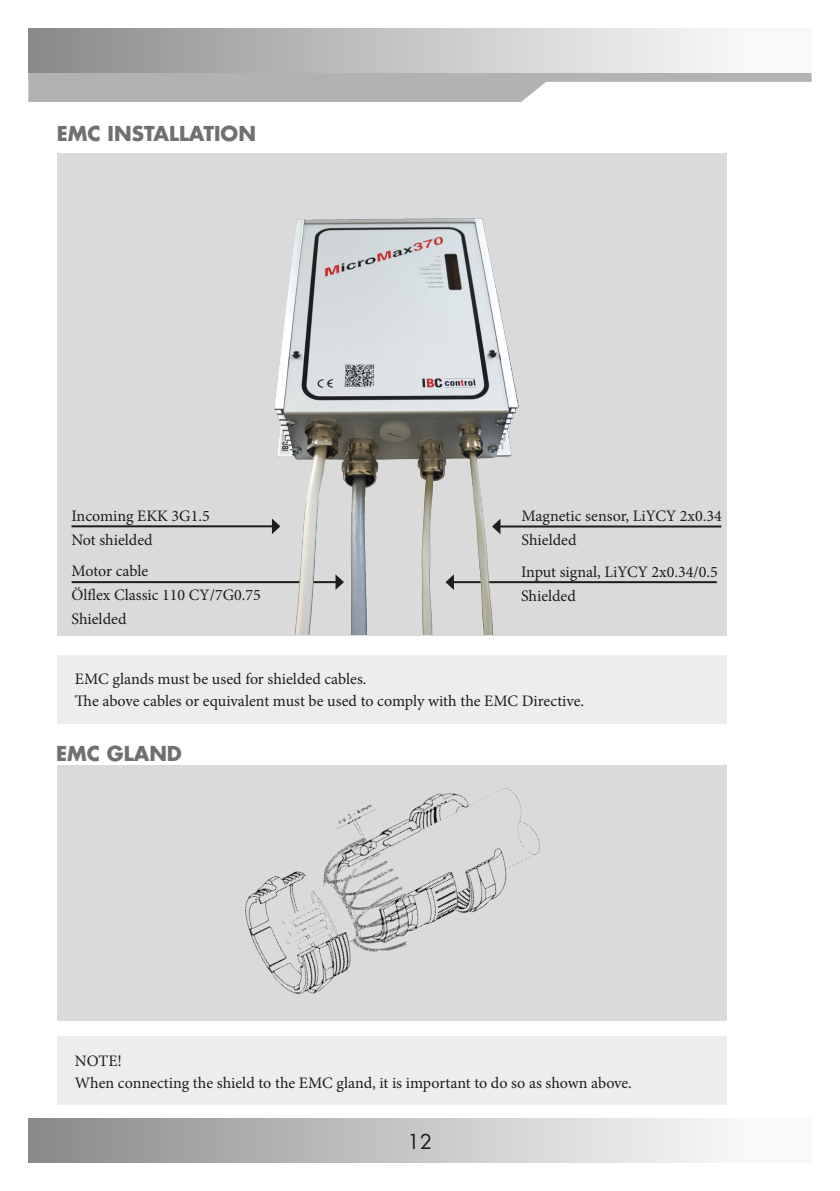
<style>
.page{position:relative;width:840px;height:1191px;background:#fff}
.page>*{position:absolute;margin:0;border:0;box-sizing:border-box;transform-origin:0 0}
.t1{font:700 20px "Futura";color:#70706f}
.t2{font:20px "Futura Std";color:#1d1d1b}
.t3{font:16px/24px "Minion Pro";color:#1d1d1b}
</style>
<div class="page">
<div style="left:28px;top:1118px;width:783px;height:44px;background:linear-gradient(to right,#8b8b8b,#fff)"></div>
<div style="left:28px;top:63px;width:783px;height:19px;background:linear-gradient(to right,#b2b2b2,#b2b2b2)"></div>
<div style="left:28px;top:28px;width:783px;height:44px;background:linear-gradient(to right,#8b8b8b,#fff)"></div>
<div style="left:28px;top:75px;width:527px;height:27px;background:#b2b2b2"></div>
<div style="left:57px;top:153px;width:669px;height:482px;background:#dadada"></div>
<hr style="left:499px;top:525px;width:222px;height:2px;background:#1d1d1b">
<hr style="left:453px;top:581px;width:263px;height:2px;background:#1d1d1b">
<div style="left:57px;top:765px;width:669px;height:255px;background:#dadada"></div>
<img style="left:219px;top:723px;width:341px;height:298px">
<hr style="left:72px;top:581px;width:264px;height:2px;background:#1d1d1b">
<hr style="left:71px;top:525px;width:202px;height:2px;background:#1d1d1b">
<div style="left:57px;top:655px;width:669px;height:68px;background:#ededed"></div>
<div style="left:57px;top:1036px;width:669px;height:68px;background:#ededed"></div>
<img style="left:222px;top:218px;width:340px;height:417px">
<p class="t1" style="left:57px;top:120px;width:200px">EMC INSTALLATION</p>
<p class="t3" style="left:71px;top:504px;width:140px">Incoming EKK 3G1.5<br>Not shielded</p>
<p class="t3" style="left:71px;top:559px;width:191px">Motor cable<br>Ölflex Classic 110 CY/7G0.75<br>Shielded</p>
<p class="t3" style="left:521px;top:504px;width:201px">Magnetic sensor, LiYCY 2x0.34<br>Shielded</p>
<p class="t3" style="left:520px;top:559px;width:198px">Input signal, LiYCY 2x0.34/0.5<br>Shielded</p>
<p class="t3" style="left:75px;top:668px;width:510px;line-height:22px">EMC glands must be used for shielded cables.<br>The above cables or equivalent must be used to comply with the EMC Directive.</p>
<p class="t1" style="left:56px;top:740px;width:127px">EMC GLAND</p>
<p class="t3" style="left:75px;top:1049px;width:558px;line-height:22px">NOTE!<br>When connecting the shield to the EMC gland, it is important to do so as shown above.</p>
<p class="t2" style="left:407px;top:1128px;width:26px">12</p>
</div>
